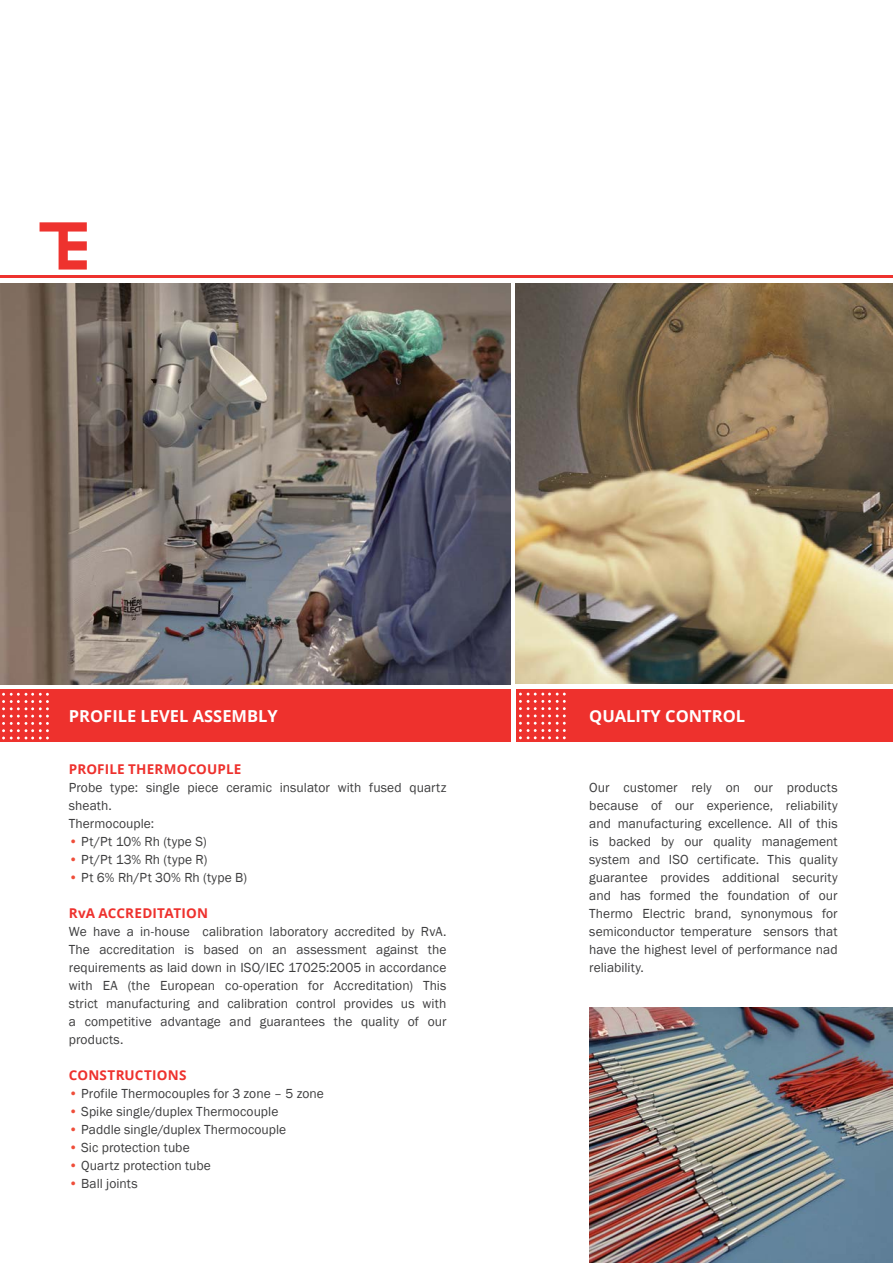
<style>
.page{position:relative;width:893px;height:1263px;background:#fff}
.page>*{position:absolute;margin:0;border:0;box-sizing:border-box;transform-origin:0 0}
.t1{font:700 16.5px "Open Sans";color:#fff}
.Platte_tekst{font:13.5px/18px "Franklin Gothic";letter-spacing:.005em;color:#3e3e3f;text-align:justify}
.Kopje_producten{font:700 13.5px "Open Sans";letter-spacing:.015em;color:#ee312d}
.Kopje_producten-2{font:13.5px "Franklin Gothic";letter-spacing:.005em;color:#3e3e3f}
.s1{color:#ef4e3a}
</style>
<div class="page">
<hr style="left:0;top:275px;width:893px;height:3px;background:#ee322e">
<svg style="left:40px;top:222px;width:47px;height:48px"></svg>
<div style="left:0;top:690px;width:510px;height:52px;background:#ee312d"></div>
<svg style="left:2px;top:693px;width:47px;height:46px"></svg>
<div style="left:516px;top:690px;width:377px;height:52px;background:#ee312d"></div>
<svg style="left:519px;top:693px;width:47px;height:46px"></svg>
<img style="left:0;top:283px;width:510px;height:401px">
<img style="left:589px;top:1008px;width:304px;height:255px">
<img style="left:516px;top:283px;width:376px;height:401px">
<p class="t1" style="left:69px;top:705px;width:210px">PROFILE LEVEL ASSEMBLY</p>
<p class="t1" style="left:589px;top:705px;width:157px">QUALITY CONTROL</p>
<p class="Kopje_producten" style="left:69px;top:760px;width:174px">PROFILE THERMOCOUPLE</p>
<p class="Platte_tekst" style="left:69px;top:779px;width:379px">Probe type: single piece ceramic insulator with fused quartz sheath.</p>
<p class="Platte_tekst" style="left:69px;top:815px;width:87px">Thermocouple:</p>
<p class="Platte_tekst" style="left:69px;top:833px;width:139px"><span class="s1">•</span> Pt/Pt 10% Rh (type S)</p>
<p class="Platte_tekst" style="left:69px;top:851px;width:140px"><span class="s1">•</span> Pt/Pt 13% Rh (type R)</p>
<p class="Platte_tekst" style="left:69px;top:869px;width:180px"><span class="s1">•</span> Pt 6% Rh/Pt 30% Rh (type B)</p>
<p class="Kopje_producten" style="left:69px;top:904px;width:141px">RvA ACCREDITATION</p>
<p class="Platte_tekst" style="left:69px;top:923px;width:379px">We have a in-house calibration laboratory accredited by RvA.<br>The accreditation is based on an assessment against the requirements as laid down in ISO/IEC 17025:2005 in accordance with EA (the European co-operation for Accreditation) This strict manufacturing and calibration control provides us with a competitive advantage and guarantees the quality of our products.</p>
<p class="Kopje_producten" style="left:69px;top:1066px;width:119px">CONSTRUCTIONS</p>
<p class="Kopje_producten-2" style="left:69px;top:1085px;width:256px"><span class="s1">•</span> Profile Thermocouples for 3 zone – 5 zone</p>
<p class="Platte_tekst" style="left:69px;top:1103px;width:211px"><span class="s1">•</span> Spike single/duplex Thermocouple</p>
<p class="Platte_tekst" style="left:69px;top:1121px;width:219px"><span class="s1">•</span> Paddle single/duplex Thermocouple</p>
<p class="Platte_tekst" style="left:69px;top:1139px;width:122px"><span class="s1">•</span> Sic protection tube</p>
<p class="Platte_tekst" style="left:69px;top:1157px;width:144px"><span class="s1">•</span> Quartz protection tube</p>
<p class="Platte_tekst" style="left:69px;top:1175px;width:70px"><span class="s1">•</span> Ball joints</p>
<p class="Platte_tekst" style="left:589px;top:779px;width:250px">Our customer rely on our products because of our experience, reliability and manufacturing excellence. All of this is backed by our quality management system and ISO certificate. This quality guarantee provides additional security and has formed the foundation of our Thermo Electric brand, synonymous for semiconductor temperature sensors that have the highest level of performance nad reliability.</p>
</div>
